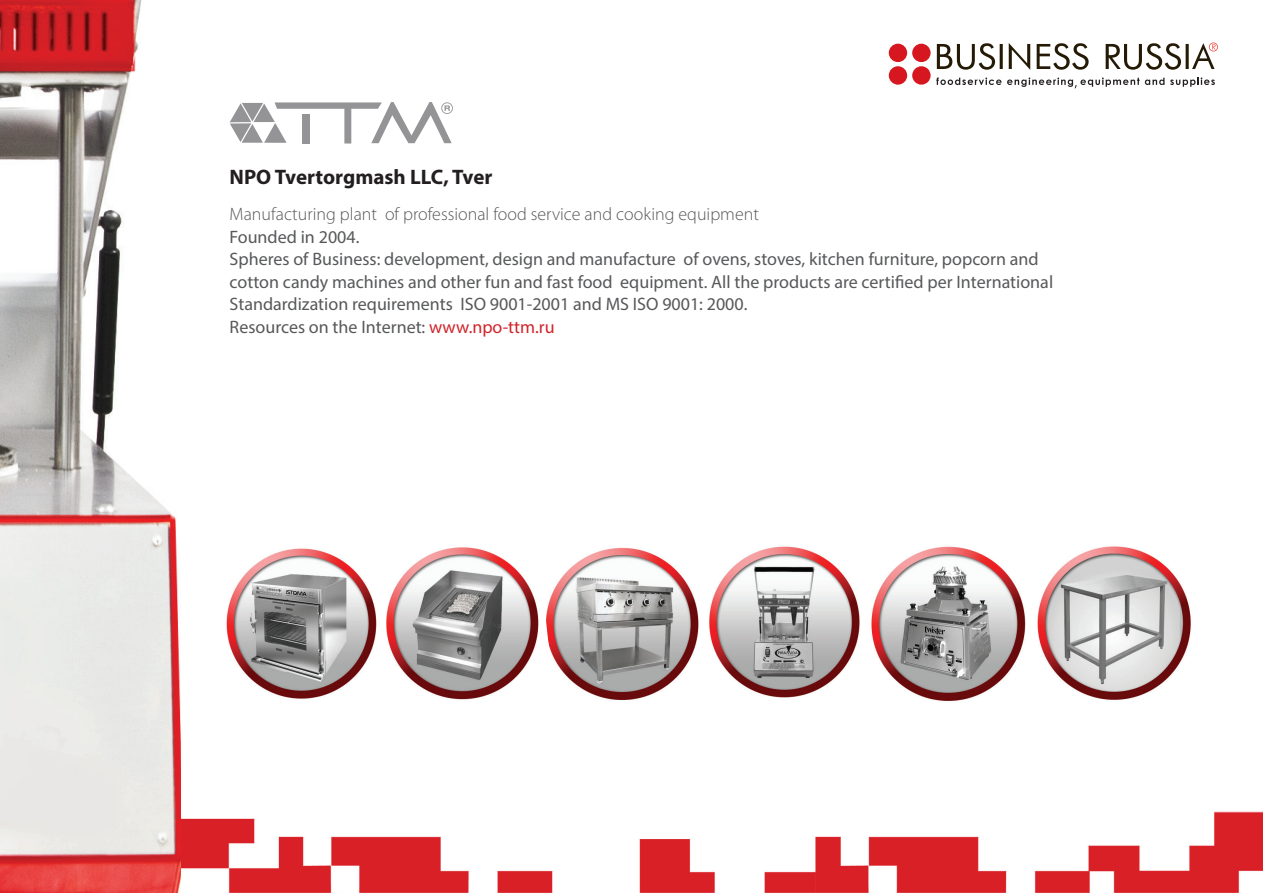
<style>
.page{position:relative;width:1263px;height:893px;background:#fff}
.page>*{position:absolute;margin:0;border:0;box-sizing:border-box;transform-origin:0 0}
.t1{font:700 21px "Myriad Pro";color:#231f20}
.t2{font:18px/22.5px "Myriad Pro";color:#57585a}
.t3{font:300 18px "Myriad Pro";color:#57585a}
.s1{color:#d1232a}
</style>
<div class="page">
<img style="left:181px;top:42px;width:1082px;height:851px">
<div style="left:912px;top:44px;width:18px;height:18px;background:#d7171f;border-radius:50%"></div>
<div style="left:889px;top:66px;width:18px;height:19px;background:#d7171f;border-radius:50%"></div>
<div style="left:889px;top:44px;width:18px;height:18px;background:#d7171f;border-radius:50%"></div>
<svg style="left:912px;top:66px;width:18px;height:19px"></svg>
<svg style="left:936px;top:78px;width:65px;height:7px"></svg>
<svg style="left:1170px;top:78px;width:45px;height:9px"></svg>
<svg style="left:937px;top:43px;width:281px;height:27px"></svg>
<svg style="left:1007px;top:78px;width:157px;height:10px"></svg>
<img style="left:220px;top:541px;width:169px;height:164px">
<img style="left:1031px;top:537px;width:176px;height:168px">
<img style="left:545px;top:537px;width:159px;height:167px">
<img style="left:869px;top:541px;width:158px;height:165px">
<img style="left:708px;top:539px;width:159px;height:163px">
<img style="left:0;top:0;width:181px;height:893px">
<img style="left:383px;top:542px;width:160px;height:162px">
<svg style="left:452px;top:102px;width:1px;height:12px"></svg>
<img style="left:275px;top:102px;width:107px;height:42px">
<img style="left:371px;top:102px;width:81px;height:41px">
<img style="left:230px;top:103px;width:21px;height:39px">
<img style="left:242px;top:123px;width:45px;height:20px">
<img style="left:253px;top:104px;width:22px;height:18px">
<img style="left:242px;top:103px;width:21px;height:18px">
<p class="t1" style="left:230px;top:164px;width:264px">NPO Tvertorgmash LLC, Tver</p>
<p class="t3" style="left:230px;top:204px;width:531px">Manufacturing plant of professional food service and cooking equipment</p>
<p class="t2" style="left:230px;top:225px;width:825px">Founded in 2004.<br>Spheres of Business: development, design and manufacture of ovens, stoves, kitchen furniture, popcorn and cotton candy machines and other fun and fast food equipment. All the products are certified per International Standardization requirements ISO 9001-2001 and MS ISO 9001: 2000.<br>Resources on the Internet: <span class="s1">www.npo-ttm.ru</span></p>
</div>
